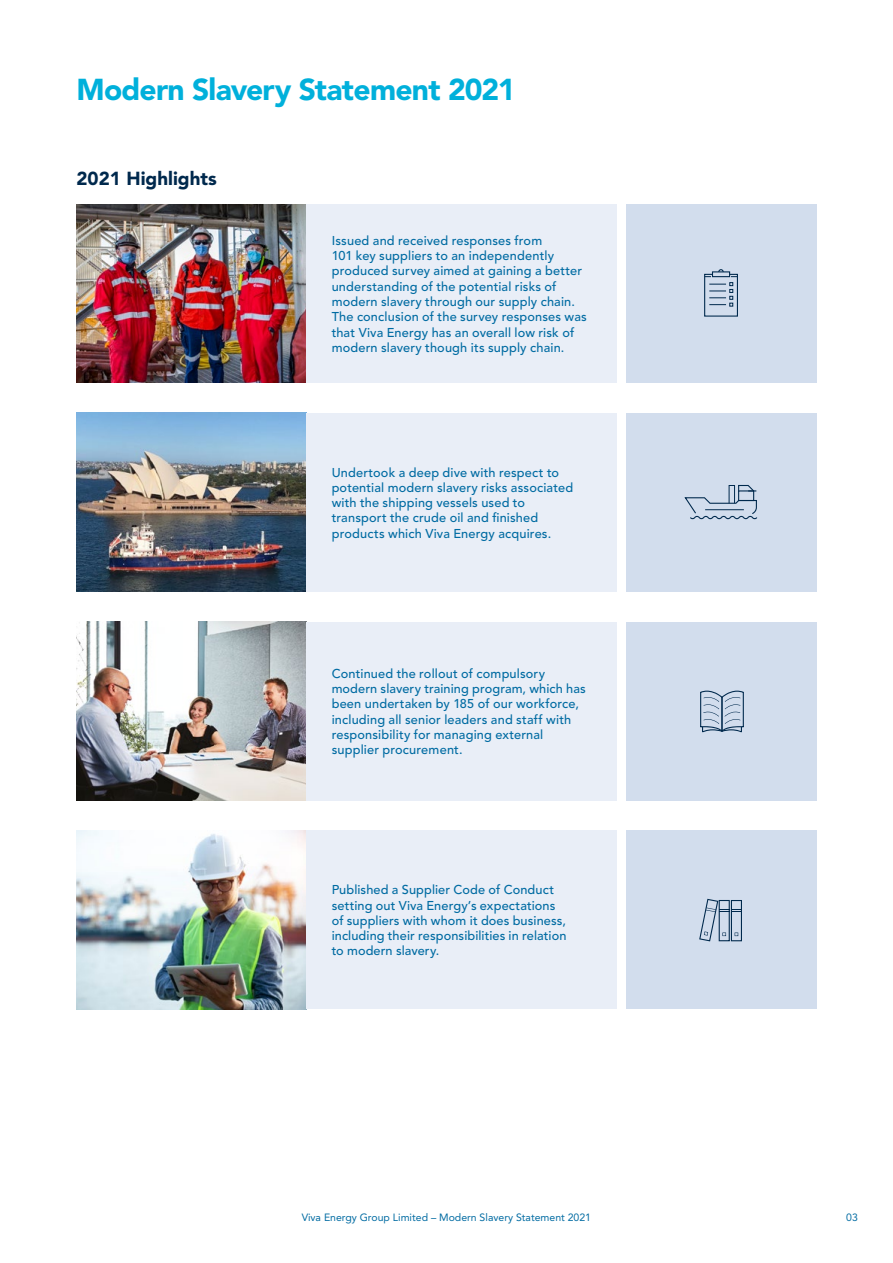
<style>
.page{position:relative;width:893px;height:1263px;background:#fff}
.page>*{position:absolute;margin:0;border:0;box-sizing:border-box;transform-origin:0 0}
.t1{font:900 30px "Avenir";letter-spacing:-.025em;color:#00b0db}
.t2{font:900 18.75px "Avenir";color:#00294d}
.t3{font:500 12.75px/15.3px "Avenir";letter-spacing:.01em;color:#006ba2}
.t4{font:10.5px "Avenir";color:#006ba2}
</style>
<div class="page">
<img style="left:77px;top:413px;width:229px;height:178px">
<div style="left:306px;top:413px;width:311px;height:178px;background:#e9eef7"></div>
<div style="left:626px;top:413px;width:190px;height:178px;background:#d2dded"></div>
<svg style="left:684px;top:485px;width:74px;height:35px"></svg>
<div style="left:729px;top:485px;width:6px;height:18px;border:1px solid #00294d"></div>
<hr style="left:705px;top:509px;width:39px;height:1px;background:#00294d">
<div style="left:626px;top:622px;width:190px;height:178px;background:#d2dded"></div>
<img style="left:77px;top:622px;width:229px;height:178px">
<div style="left:306px;top:622px;width:311px;height:178px;background:#e9eef7"></div>
<svg style="left:700px;top:691px;width:44px;height:41px"></svg>
<img style="left:77px;top:204px;width:229px;height:179px">
<div style="left:306px;top:204px;width:311px;height:179px;background:#e9eef7"></div>
<div style="left:626px;top:204px;width:190px;height:179px;background:#d2dded"></div>
<svg style="left:704px;top:269px;width:34px;height:48px"></svg>
<div style="left:626px;top:831px;width:190px;height:178px;background:#d2dded"></div>
<svg style="left:699px;top:899px;width:43px;height:42px"></svg>
<img style="left:77px;top:831px;width:229px;height:178px">
<div style="left:306px;top:831px;width:311px;height:178px;background:#e9eef7"></div>
<h1 class="t1" style="left:77px;top:72px;width:440px">Modern Slavery Statement 2021</h1>
<h2 class="t2" style="left:77px;top:167px;width:142px">2021 Highlights</h2>
<p class="t3" style="left:332px;top:233px;width:257px">Issued and received responses from<br>101 key suppliers to an independently produced survey aimed at gaining a better understanding of the potential risks of modern slavery through our supply chain.<br>The conclusion of the survey responses was that Viva Energy has an overall low risk of modern slavery though its supply chain.</p>
<p class="t3" style="left:332px;top:465px;width:243px">Undertook a deep dive with respect to potential modern slavery risks associated with the shipping vessels used to transport the crude oil and finished products which Viva Energy acquires.</p>
<p class="t3" style="left:332px;top:666px;width:256px">Continued the rollout of compulsory modern slavery training program, which has been undertaken by 185 of our workforce, including all senior leaders and staff with responsibility for managing external supplier procurement.</p>
<p class="t3" style="left:332px;top:882px;width:236px">Published a Supplier Code of Conduct setting out Viva Energy’s expectations of suppliers with whom it does business, including their responsibilities in relation to modern slavery.</p>
<p class="t4" style="left:302px;top:1211px;width:291px">Viva Energy Group Limited – Modern Slavery Statement 2021</p>
<p class="t4" style="left:846px;top:1211px;width:13px">03</p>
</div>
